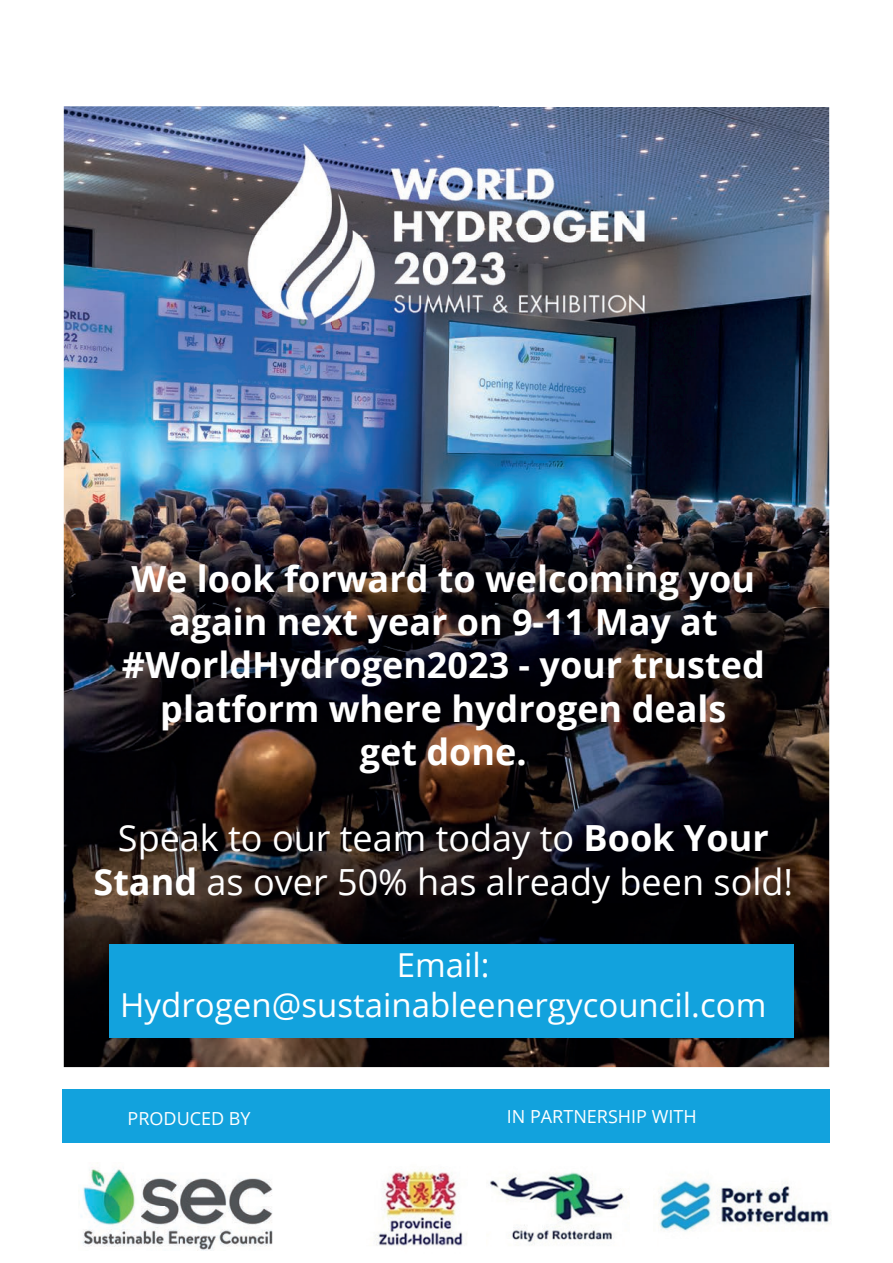
<style>
.page{position:relative;width:893px;height:1263px;background:#fff}
.page>*{position:absolute;margin:0;border:0;box-sizing:border-box;transform-origin:0 0}
.t1{font:700 36px/43.2px "Open Sans";color:#fff;text-align:center}
.t2{font:36px/43.2px "Open Sans";color:#fff;text-align:center}
.t3{font:33px/39.6px "Open Sans";color:#fff;text-align:center}
.t4{font:18px "Open Sans";color:#fff}
.s1{font-weight:700}
</style>
<div class="page">
<img style="left:64px;top:106px;width:765px;height:961px">
<div style="left:63px;top:1090px;width:767px;height:53px;background:#12a2dd"></div>
<img style="left:81px;top:1167px;width:192px;height:83px">
<img style="left:234px;top:138px;width:442px;height:194px">
<img style="left:375px;top:1170px;width:92px;height:76px">
<img style="left:655px;top:1180px;width:176px;height:51px">
<img style="left:490px;top:1172px;width:137px;height:74px">
<div style="left:109px;top:944px;width:685px;height:93px;background:#12a2dd"></div>
<p class="t1" style="left:122px;top:556px;width:645px">We look forward to welcoming you again next year on 9-11 May at #WorldHydrogen2023 - your trusted platform where hydrogen deals<br>get done.</p>
<p class="t2" style="left:94px;top:816px;width:701px">Speak to our team today to <span class="s1">Book Your<br>Stand</span> as over 50% has already been sold!</p>
<p class="t3" style="left:120px;top:945px;width:648px">Email:<br>Hydrogen@sustainableenergycouncil.com</p>
<p class="t4" style="left:128px;top:1106px;width:125px">PRODUCED BY</p>
<p class="t4" style="left:507px;top:1104px;width:191px">IN PARTNERSHIP WITH</p>
</div>
